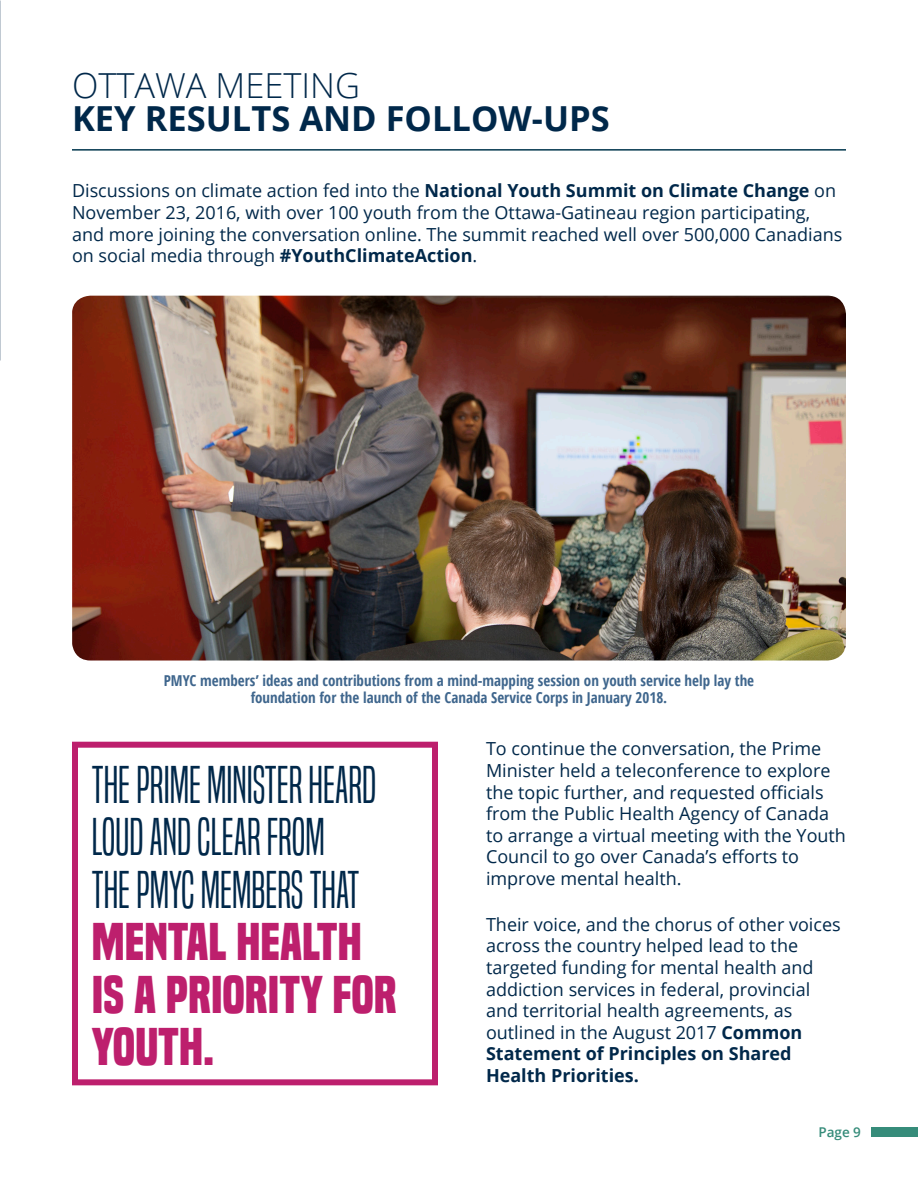
<style>
.page{position:relative;width:918px;height:1188px;background:#fff}
.page>*{position:absolute;margin:0;border:0;box-sizing:border-box;transform-origin:0 0}
.t1{font:49.5px/52.5px "Built Titling Lt";color:#00284a}
.t2{font:700 49.5px/52.5px "Built Titling Rg";color:#bd1f6d}
.t3{font:700 34.5px "Open Sans";color:#00284a}
.t4{font:300 34.5px "Open Sans";color:#00284a}
.t5{font:18px/21.6px "Open Sans";color:#00284a}
.t6{font:700 15px/16.5px "Open Sans Condensed";color:#3f668d;text-align:center}
.t7{font:600 13.5px "Open Sans";color:#368c7a}
.s1{font-weight:700}
</style>
<div class="page">
<div style="left:871px;top:1127px;width:47px;height:10px;background:#368c7a"></div>
<img style="left:72px;top:296px;width:774px;height:365px">
<hr style="left:72px;top:149px;width:774px;height:2px;background:#02374e">
<div style="left:72px;top:742px;width:366px;height:343px;border:6px solid #bd1f6d"></div>
<h2 class="t4" style="left:72px;top:62px;width:290px">OTTAWA MEETING</h2>
<h2 class="t3" style="left:72px;top:95px;width:539px">KEY RESULTS AND FOLLOW-UPS</h2>
<p class="t5" style="left:72px;top:180px;width:772px">Discussions on climate action fed into the <span class="s1">National Youth Summit on Climate Change</span> on November 23, 2016, with over 100 youth from the Ottawa-Gatineau region participating, and more joining the conversation online. The summit reached well over 500,000 Canadians on social media through <span class="s1">#YouthClimateAction</span>.</p>
<p class="t6" style="left:164px;top:672px;width:592px">PMYC members’ ideas and contributions from a mind-mapping session on youth service help lay the foundation for the launch of the Canada Service Corps in January 2018.</p>
<h1 class="t1" style="left:92px;top:759px;width:286px">THE PRIME MINISTER HEARD<br>LOUD AND CLEAR FROM<br>THE PMYC MEMBERS THAT</h1>
<h1 class="t2" style="left:92px;top:916px;width:306px">MENTAL HEALTH<br>IS A PRIORITY FOR<br>YOUTH.</h1>
<p class="t5" style="left:486px;top:738px;width:362px">To continue the conversation, the Prime Minister held a teleconference to explore the topic further, and requested officials from the Public Health Agency of Canada to arrange a virtual meeting with the Youth Council to go over Canada’s efforts to improve mental health.</p>
<p class="t5" style="left:486px;top:913px;width:356px">Their voice, and the chorus of other voices across the country helped lead to the targeted funding for mental health and addiction services in federal, provincial and territorial health agreements, as outlined in the August 2017 <span class="s1">Common Statement of Principles on Shared Health Priorities.</span></p>
<p class="t7" style="left:818px;top:1122px;width:44px">Page 9</p>
</div>
